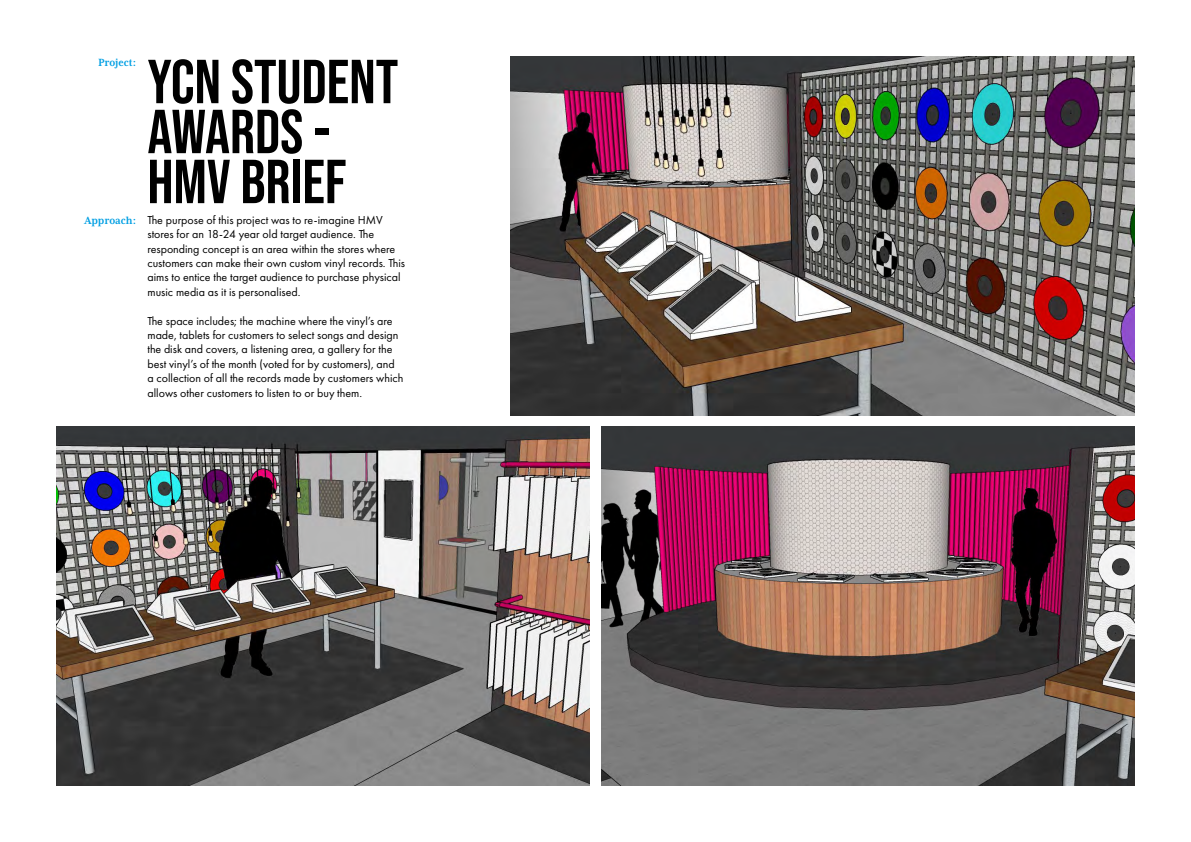
<style>
.page{position:relative;width:1191px;height:842px;background:#fff}
.page>*{position:absolute;margin:0;border:0;box-sizing:border-box;transform-origin:0 0}
.t1{font:62px/50px "Bebas Neue";color:#000}
.t2{font:12px/14.4px "Futura PT";color:#000}
.t3{font:700 12px "Mrs Eaves XL Serif Nar OT";color:#009fe3}
</style>
<div class="page">
<img style="left:510px;top:57px;width:624px;height:358px">
<img style="left:601px;top:427px;width:533px;height:358px">
<img style="left:57px;top:427px;width:533px;height:358px">
<p class="t3" style="left:98px;top:57px;width:39px">Project:</p>
<p class="t3" style="left:84px;top:215px;width:53px">Approach:</p>
<h1 class="t1" style="left:147px;top:56px;width:252px">YCN STUDENT<br>AWARDS -<br>HMV BRIEF</h1>
<p class="t2" style="left:147px;top:212px;width:259px">The purpose of this project was to re-imagine HMV stores for an 18-24 year old target audience. The responding concept is an area within the stores where customers can make their own custom vinyl records. This aims to entice the target audience to purchase physical music media as it is personalised.</p>
<p class="t2" style="left:147px;top:313px;width:257px">The space includes; the machine where the vinyl’s are made, tablets for customers to select songs and design the disk and covers, a listening area, a gallery for the best vinyl’s of the month (voted for by customers), and a collection of all the records made by customers which allows other customers to listen to or buy them.</p>
</div>
